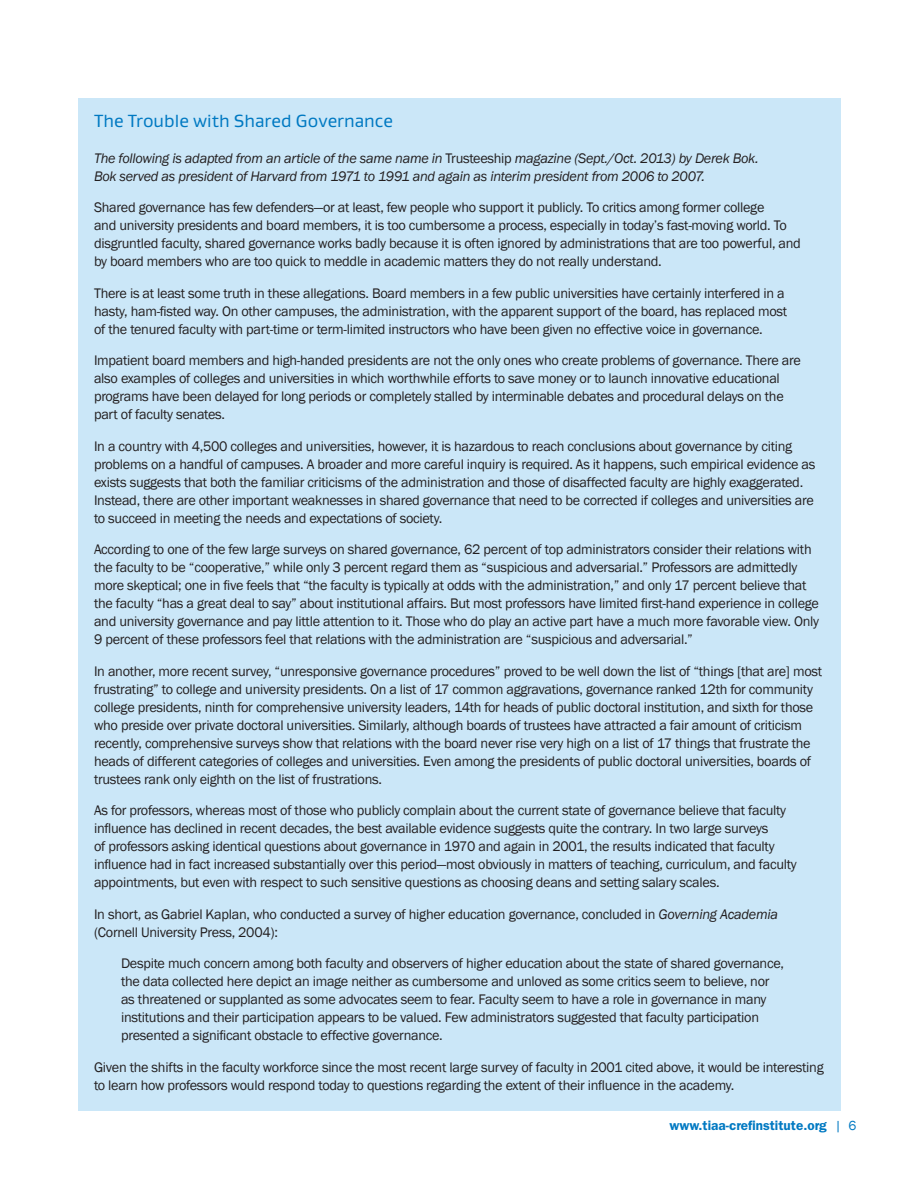
<style>
.page{position:relative;width:918px;height:1188px;background:#fff}
.page>*{position:absolute;margin:0;border:0;box-sizing:border-box;transform-origin:0 0}
.Page_Subtitle_after{font:18px "Gustan";color:#0079c2}
.Body_Text_-_Franklin{font:14.25px/18px "Franklin Gothic";letter-spacing:-.02em;color:#231f20}
.Body_Text_-_Franklin-2{font:italic 14.25px/18px "Franklin Gothic";letter-spacing:-.02em;color:#231f20}
.t1{font:600 13.5px "ITC Franklin Gothic Std";color:#0079c2}
.s1{font-style:normal}
.s2{font-style:italic}
.s3{font-family:"Franklin Gothic";font-weight:400}
</style>
<div class="page">
<div style="left:78px;top:98px;width:762px;height:1013px;background:#cbe7f8"></div>
<p class="Page_Subtitle_after" style="left:94px;top:109px;width:300px">The Trouble with Shared Governance</p>
<p class="Body_Text_-_Franklin-2" style="left:94px;top:149px;width:666px">The following is adapted from an article of the same name in <span class="s1">Trusteeship</span> magazine (Sept./Oct. 2013) by Derek Bok.<br>Bok served as president of Harvard from 1971 to 1991 and again as interim president from 2006 to 2007.</p>
<p class="Body_Text_-_Franklin" style="left:94px;top:199px;width:708px">Shared governance has few defenders—or at least, few people who support it publicly. To critics among former college<br>and university presidents and board members, it is too cumbersome a process, especially in today’s fast-moving world. To disgruntled faculty, shared governance works badly because it is often ignored by administrations that are too powerful, and by board members who are too quick to meddle in academic matters they do not really understand.</p>
<p class="Body_Text_-_Franklin" style="left:94px;top:284px;width:695px">There is at least some truth in these allegations. Board members in a few public universities have certainly interfered in a hasty, ham-fisted way. On other campuses, the administration, with the apparent support of the board, has replaced most of the tenured faculty with part-time or term-limited instructors who have been given no effective voice in governance.</p>
<p class="Body_Text_-_Franklin" style="left:94px;top:352px;width:708px">Impatient board members and high-handed presidents are not the only ones who create problems of governance. There are also examples of colleges and universities in which worthwhile efforts to save money or to launch innovative educational programs have been delayed for long periods or completely stalled by interminable debates and procedural delays on the part of faculty senates.</p>
<p class="Body_Text_-_Franklin" style="left:94px;top:437px;width:723px">In a country with 4,500 colleges and universities, however, it is hazardous to reach conclusions about governance by citing problems on a handful of campuses. A broader and more careful inquiry is required. As it happens, such empirical evidence as exists suggests that both the familiar criticisms of the administration and those of disaffected faculty are highly exaggerated.<br>Instead, there are other important weaknesses in shared governance that need to be corrected if colleges and universities are to succeed in meeting the needs and expectations of society.</p>
<p class="Body_Text_-_Franklin" style="left:94px;top:541px;width:727px">According to one of the few large surveys on shared governance, 62 percent of top administrators consider their relations with the faculty to be “cooperative,” while only 3 percent regard them as “suspicious and adversarial.” Professors are admittedly more skeptical; one in five feels that “the faculty is typically at odds with the administration,” and only 17 percent believe that the faculty “has a great deal to say” about institutional affairs. But most professors have limited first-hand experience in college and university governance and pay little attention to it. Those who do play an active part have a much more favorable view. Only 9 percent of these professors feel that relations with the administration are “suspicious and adversarial.”</p>
<p class="Body_Text_-_Franklin" style="left:94px;top:662px;width:730px">In another, more recent survey, “unresponsive governance procedures” proved to be well down the list of “things [that are] most frustrating” to college and university presidents. On a list of 17 common aggravations, governance ranked 12th for community college presidents, ninth for comprehensive university leaders, 14th for heads of public doctoral institution, and sixth for those who preside over private doctoral universities. Similarly, although boards of trustees have attracted a fair amount of criticism recently, comprehensive surveys show that relations with the board never rise very high on a list of 17 things that frustrate the heads of different categories of colleges and universities. Even among the presidents of public doctoral universities, boards of trustees rank only eighth on the list of frustrations.</p>
<p class="Body_Text_-_Franklin" style="left:94px;top:802px;width:704px">As for professors, whereas most of those who publicly complain about the current state of governance believe that faculty influence has declined in recent decades, the best available evidence suggests quite the contrary. In two large surveys<br>of professors asking identical questions about governance in 1970 and again in 2001, the results indicated that faculty influence had in fact increased substantially over this period—most obviously in matters of teaching, curriculum, and faculty appointments, but even with respect to such sensitive questions as choosing deans and setting salary scales.</p>
<p class="Body_Text_-_Franklin" style="left:94px;top:905px;width:685px">In short, as Gabriel Kaplan, who conducted a survey of higher education governance, concluded in <span class="s2">Governing Academia </span>(Cornell University Press, 2004):</p>
<p class="Body_Text_-_Franklin" style="left:121px;top:955px;width:665px">Despite much concern among both faculty and observers of higher education about the state of shared governance, the data collected here depict an image neither as cumbersome and unloved as some critics seem to believe, nor as threatened or supplanted as some advocates seem to fear. Faculty seem to have a role in governance in many institutions and their participation appears to be valued. Few administrators suggested that faculty participation presented a significant obstacle to effective governance.</p>
<p class="Body_Text_-_Franklin" style="left:94px;top:1058px;width:731px">Given the shifts in the faculty workforce since the most recent large survey of faculty in 2001 cited above, it would be interesting to learn how professors would respond today to questions regarding the extent of their influence in the academy.</p>
<p class="t1" style="left:669px;top:1118px;width:188px">www.tiaa-crefinstitute.org <span class="s3">| 6</span></p>
</div>
